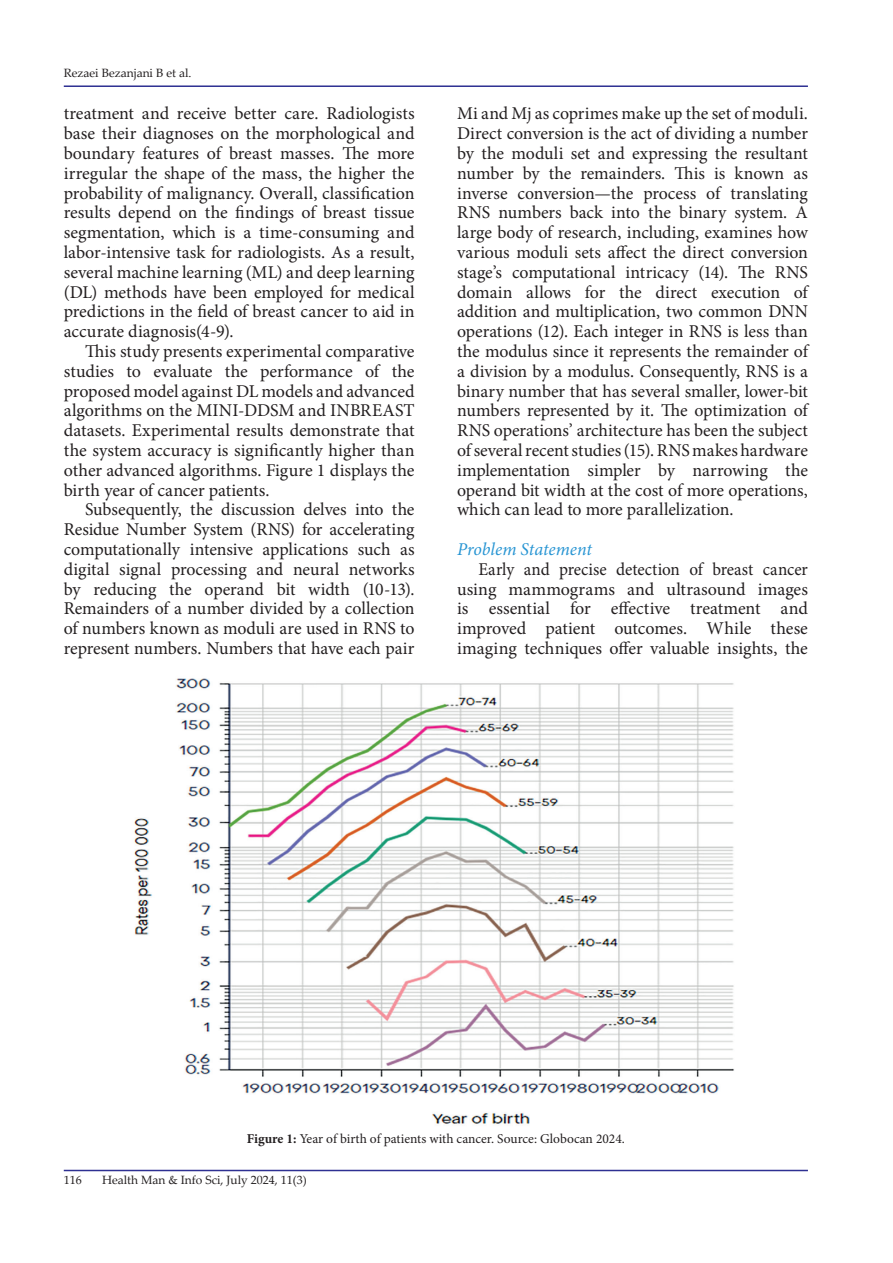
<style>
.page{position:relative;width:893px;height:1263px;background:#fff}
.page>*{position:absolute;margin:0;border:0;box-sizing:border-box;transform-origin:0 0}
.t1{font:18px/19.8px "Minion Pro";color:#231f20;text-align:justify}
.t2{font:18px/19.8px "Minion Pro";color:#231f20;text-align:justify;scale:.95 1}
.t3{font:italic 18px "Minion Pro";letter-spacing:-.005em;color:#2895d3}
.t4{font:13.5px "Minion Pro";color:#231f20}
.t5{font:12px "Palatino Linotype";color:#231f20}
.s1{font-weight:700}
</style>
<div class="page">
<hr style="left:64px;top:1170px;width:744px;height:1px;background:#2e3092">
<hr style="left:64px;top:85px;width:744px;height:2px;background:#2e3092">
<img style="left:134px;top:678px;width:600px;height:446px">
<p class="t5" style="left:64px;top:64px;width:129px">Rezaei Bezanjani B et al.</p>
<p class="t1" style="left:64px;top:104px;width:352px">treatment and receive better care. Radiologists base their diagnoses on the morphological and boundary features of breast masses. The more irregular the shape of the mass, the higher the probability of malignancy. Overall, classification results depend on the findings of breast tissue segmentation, which is a time-consuming and labor-intensive task for radiologists. As a result, several machine learning (ML) and deep learning (DL) methods have been employed for medical predictions in the field of breast cancer to aid in accurate diagnosis(4-9).</p>
<p class="t1" style="left:64px;top:341px;width:352px;text-indent:21px">This study presents experimental comparative studies to evaluate the performance of the proposed model against DL models and advanced algorithms on the MINI-DDSM and INBREAST datasets. Experimental results demonstrate that the system accuracy is significantly higher than other advanced algorithms. Figure 1 displays the birth year of cancer patients.</p>
<p class="t1" style="left:64px;top:500px;width:352px;text-indent:21px">Subsequently, the discussion delves into the Residue Number System (RNS) for accelerating computationally intensive applications such as digital signal processing and neural networks by reducing the operand bit width (10-13).<br>Remainders of a number divided by a collection of numbers known as moduli are used in RNS to represent numbers. Numbers that have each pair</p>
<p class="t1" style="left:457px;top:104px;width:352px">Mi and Mj as coprimes make up the set of moduli.<br>Direct conversion is the act of dividing a number by the moduli set and expressing the resultant number by the remainders. This is known as inverse conversion—the process of translating RNS numbers back into the binary system. A large body of research, including, examines how various moduli sets affect the direct conversion stage’s computational intricacy (14). The RNS domain allows for the direct execution of addition and multiplication, two common DNN operations (12). Each integer in RNS is less than the modulus since it represents the remainder of a division by a modulus. Consequently, RNS is a binary number that has several smaller, lower-bit numbers represented by it. The optimization of RNS operations’ architecture has been the subject of several recent studies (15). RNS makes hardware implementation simpler by narrowing the operand bit width at the cost of more operations, which can lead to more parallelization.</p>
<p class="t3" style="left:457px;top:537px;width:137px">Problem Statement</p>
<p class="t2" style="left:457px;top:559px;width:371px;text-indent:21px">Early and precise detection of breast cancer using mammograms and ultrasound images is essential for effective treatment and improved patient outcomes. While these imaging techniques offer valuable insights, the</p>
<p class="t4" style="left:247px;top:1129px;width:380px"><span class="s1">Figure 1:</span> Year of birth of patients with cancer. Source: Globocan 2024.</p>
<p class="t5" style="left:64px;top:1172px;width:19px">116</p>
<p class="t5" style="left:102px;top:1171px;width:206px">Health Man &amp; Info Sci, July 2024, 11(3)</p>
</div>
